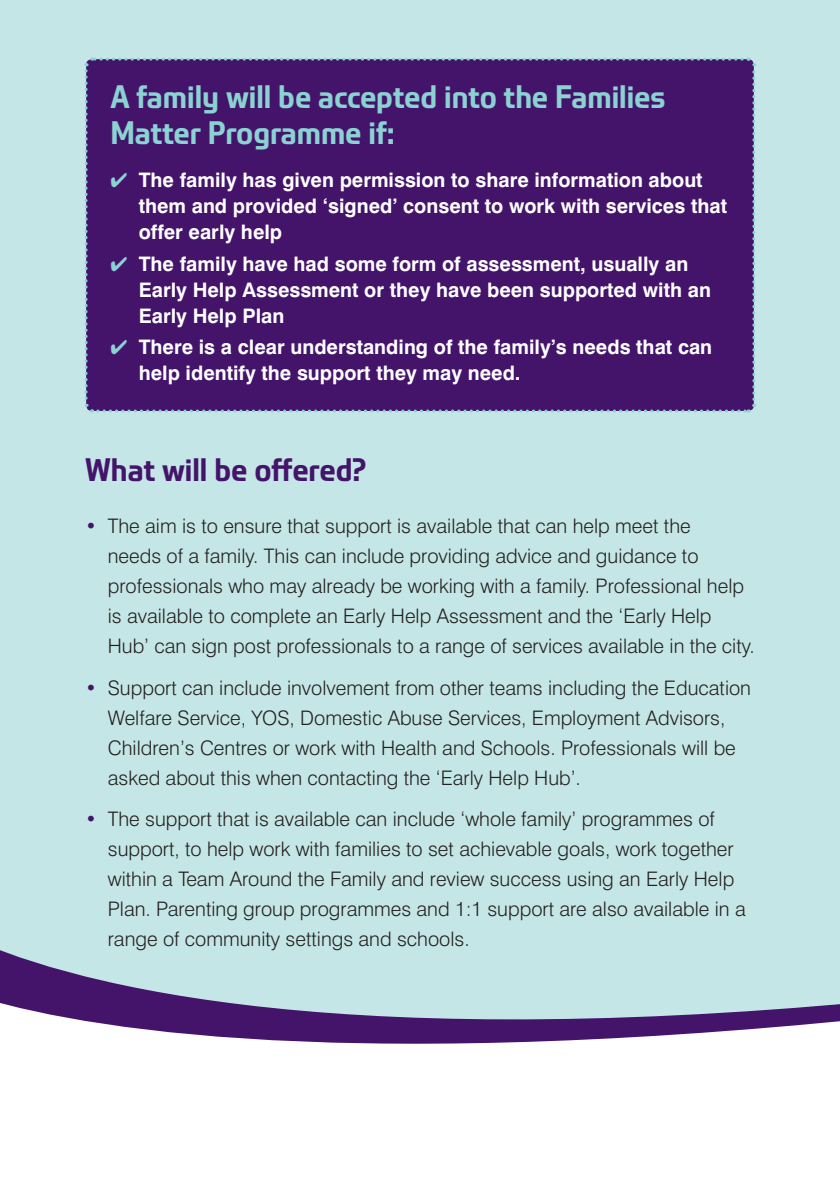
<style>
.page{position:relative;width:840px;height:1191px;background:#fff}
.page>*{position:absolute;margin:0;border:0;box-sizing:border-box;transform-origin:0 0}
.t1{font:700 30px/36px "Southampton Display";color:#8bd2d2}
.t2{font:700 30px "Southampton Display";color:#44146b}
.t3{font:300 20px/30px "Swiss 721 BT";color:#231f20}
.t4{font:700 20px/26px "Swiss 721 BT";color:#fff}
.s1{color:#8bd2d2}
.s2{color:#44146b}
</style>
<div class="page">
<div style="left:0;top:0;width:839px;height:1044px;background:#c5e6e6"></div>
<div style="left:83px;top:56px;width:673px;height:358px;background:#44146b"></div>
<h1 class="t1" style="left:110px;top:78px;width:556px">A family will be accepted into the Families<br>Matter Programme if:</h1>
<p class="t4" style="left:139px;top:167px;width:589px;text-indent:-28px"><span class="s1">✔</span> The family has given permission to share information about them and provided ‘signed’ consent to work with services that offer early help</p>
<p class="t4" style="left:139px;top:250px;width:573px;text-indent:-28px"><span class="s1">✔</span> The family have had some form of assessment, usually an<br>Early Help Assessment or they have been supported with an<br>Early Help Plan</p>
<p class="t4" style="left:139px;top:334px;width:574px;text-indent:-28px"><span class="s1">✔</span> There is a clear understanding of the family’s needs that can help identify the support they may need.</p>
<h1 class="t2" style="left:85px;top:450px;width:282px">What will be offered?</h1>
<p class="t3" style="left:108px;top:511px;width:648px;text-indent:-23px"><span class="s2">•</span> The aim is to ensure that support is available that can help meet the<br>needs of a family. This can include providing advice and guidance to professionals who may already be working with a family. Professional help is available to complete an Early Help Assessment and the ‘Early Help Hub’ can sign post professionals to a range of services available in the city.</p>
<p class="t3" style="left:108px;top:672px;width:644px;text-indent:-23px"><span class="s2">•</span> Support can include involvement from other teams including the Education Welfare Service, YOS, Domestic Abuse Services, Employment Advisors, Children’s Centres or work with Health and Schools. Professionals will be asked about this when contacting the ‘Early Help Hub’.</p>
<p class="t3" style="left:108px;top:803px;width:639px;text-indent:-23px"><span class="s2">•</span> The support that is available can include ‘whole family’ programmes of support, to help work with families to set achievable goals, work together within a Team Around the Family and review success using an Early Help Plan. Parenting group programmes and 1:1 support are also available in a range of community settings and schools.</p>
</div>
